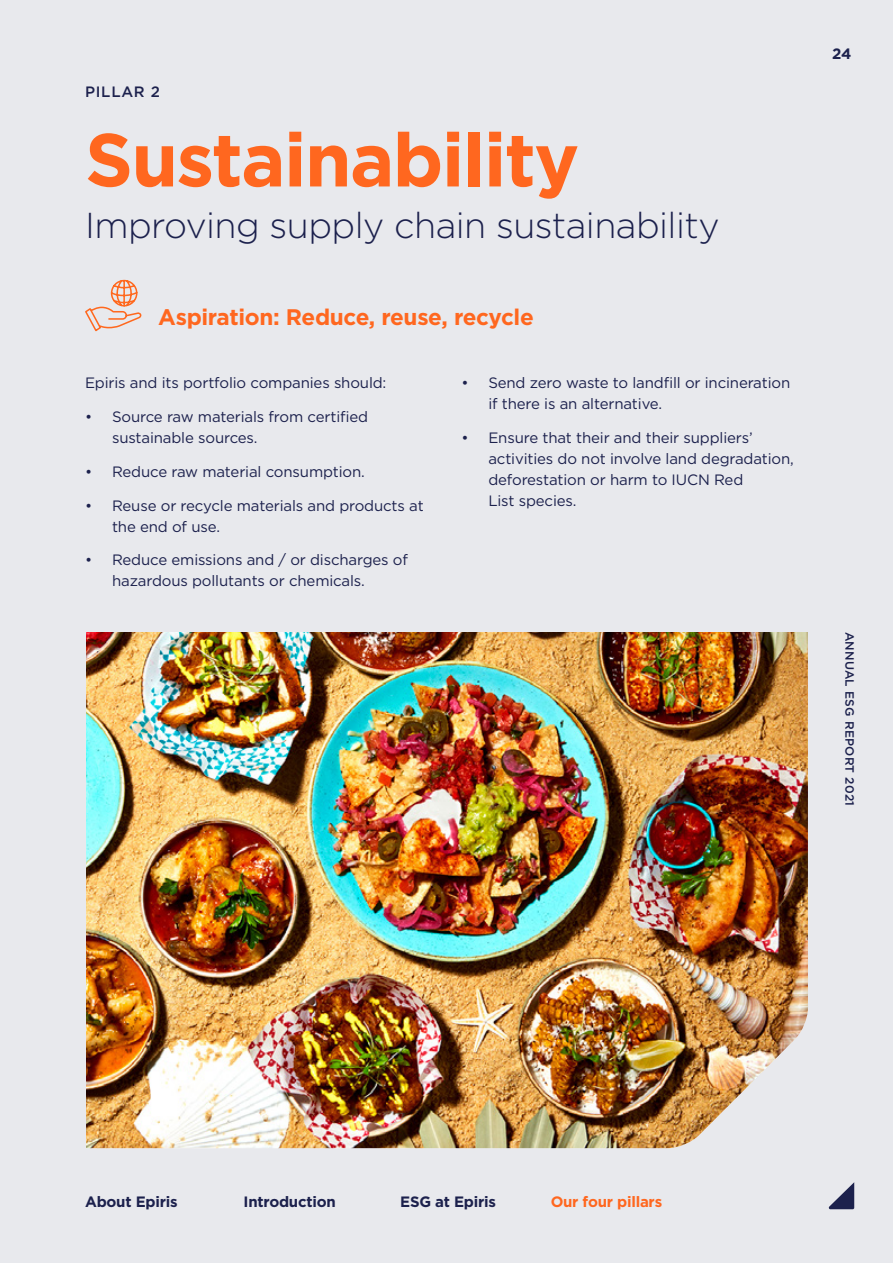
<style>
.page{position:relative;width:893px;height:1263px;background:#e8e9ed}
.page>*{position:absolute;margin:0;border:0;box-sizing:border-box;transform-origin:0 0}
.TOC_1{font:700 75px "Gotham";letter-spacing:-.02em;color:#ff671f}
.t1{font:300 36px "Gotham";letter-spacing:-.015em;color:#1c214d}
.t2{font:700 22.5px "Gotham";letter-spacing:-.015em;color:#ff671f}
.body{font:15px/21px "Gotham";letter-spacing:-.01em;color:#1c214d}
.t3{font:700 15px "Gotham";letter-spacing:-.015em;color:#1c214d}
.t4{font:700 15px "Gotham";letter-spacing:-.015em;color:#ff671f}
.body-2{font:500 15px "Gotham";letter-spacing:.05em;color:#1c214d}
.t5{font:500 12px "Gotham";letter-spacing:.02em;color:#1c214d}
</style>
<div class="page">
<img style="left:86px;top:632px;width:722px;height:516px">
<svg style="left:85px;top:279px;width:57px;height:53px"></svg>
<svg style="left:828px;top:1182px;width:26px;height:27px"></svg>
<p class="body-2" style="left:85px;top:82px;width:76px">PILLAR 2</p>
<p class="TOC_1" style="left:85px;top:110px;width:496px">Sustainability</p>
<h2 class="t1" style="left:85px;top:203px;width:636px">Improving supply chain sustainability</h2>
<h2 class="t2" style="left:158px;top:302px;width:377px">Aspiration: Reduce, reuse, recycle</h2>
<p class="body" style="left:85px;top:372px;width:303px">Epiris and its portfolio companies should:</p>
<p class="body" style="left:112px;top:406px;width:258px;text-indent:-27px">• Source raw materials from certified sustainable sources.</p>
<p class="body" style="left:85px;top:461px;width:281px">• Reduce raw material consumption.</p>
<p class="body" style="left:112px;top:494px;width:313px;text-indent:-27px">• Reuse or recycle materials and products at the end of use.</p>
<p class="body" style="left:112px;top:549px;width:297px;text-indent:-27px">• Reduce emissions and / or discharges of hazardous pollutants or chemicals.</p>
<p class="body" style="left:488px;top:372px;width:303px;text-indent:-27px">• Send zero waste to landfill or incineration if there is an alternative.</p>
<p class="body" style="left:488px;top:427px;width:307px;text-indent:-27px">• Ensure that their and their suppliers’ activities do not involve land degradation, deforestation or harm to IUCN Red<br>List species.</p>
<p class="t3" style="left:832px;top:44px;width:21px">24</p>
<p class="t5" style="left:858px;top:631px;width:176px;rotate:90deg">ANNUAL ESG REPORT 2021</p>
<p class="t3" style="left:85px;top:1192px;width:94px">About Epiris</p>
<p class="t3" style="left:244px;top:1192px;width:94px">Introduction</p>
<p class="t3" style="left:400px;top:1192px;width:97px">ESG at Epiris</p>
<p class="t4" style="left:551px;top:1192px;width:113px">Our four pillars</p>
</div>
